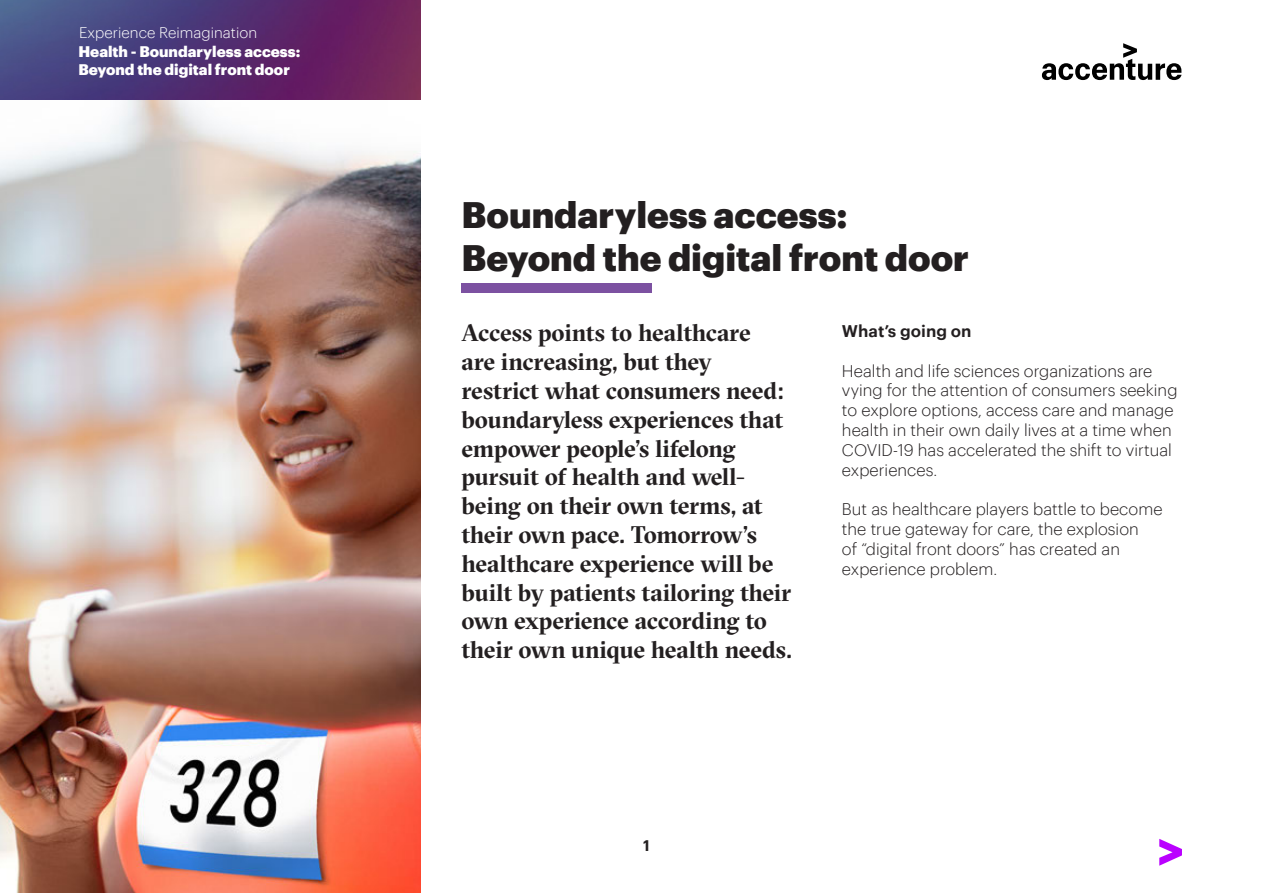
<style>
.page{position:relative;width:1263px;height:893px;background:#fff}
.page>*{position:absolute;margin:0;border:0;box-sizing:border-box;transform-origin:0 0}
.t1{font:900 36px "Graphik";color:#231f20}
.t2{font:700 24px/28.8px "GT Sectra Fine";letter-spacing:-.01em;color:#231f20}
.TextBody{font:300 16.5px/19.8px "Graphik";color:#231f20}
.TextBody-2{font:600 16.5px "Graphik";color:#231f20}
.t3{font:900 15px "Graphik";color:#fff}
.t4{font:300 15px "Graphik";color:#fff}
.t5{font:600 15px "Graphik";color:#231f20}
</style>
<div class="page">
<svg style="left:1159px;top:839px;width:23px;height:27px"></svg>
<img style="left:0;top:0;width:421px;height:101px">
<img style="left:0;top:101px;width:421px;height:792px">
<div style="left:461px;top:283px;width:191px;height:9px;background:#7c51a1"></div>
<svg style="left:1042px;top:43px;width:139px;height:37px"></svg>
<p class="t4" style="left:79px;top:22px;width:180px">Experience Reimagination</p>
<p class="t3" style="left:78px;top:40px;width:223px">Health - Boundaryless access:</p>
<p class="t3" style="left:78px;top:58px;width:213px">Beyond the digital front door</p>
<h1 class="t1" style="left:461px;top:186px;width:388px">Boundaryless access:</h1>
<h1 class="t1" style="left:461px;top:230px;width:509px">Beyond the digital front door</h1>
<p class="t2" style="left:461px;top:319px;width:333px">Access points to healthcare<br>are increasing, but they restrict what consumers need: boundaryless experiences that empower people’s lifelong pursuit of health and well&shy;being on their own terms, at their own pace. Tomorrow’s healthcare experience will be built by patients tailoring their own experience according to their own unique health needs.</p>
<p class="TextBody-2" style="left:842px;top:318px;width:131px">What’s going on</p>
<p class="TextBody" style="left:842px;top:359px;width:337px">Health and life sciences organizations are vying for the attention of consumers seeking to explore options, access care and manage health in their own daily lives at a time when COVID-19 has accelerated the shift to virtual experiences.</p>
<p class="TextBody" style="left:842px;top:498px;width:322px">But as healthcare players battle to become the true gateway for care, the explosion<br>of “digital front doors” has created an experience problem.</p>
<p class="t5" style="left:643px;top:834px;width:8px">1</p>
</div>
